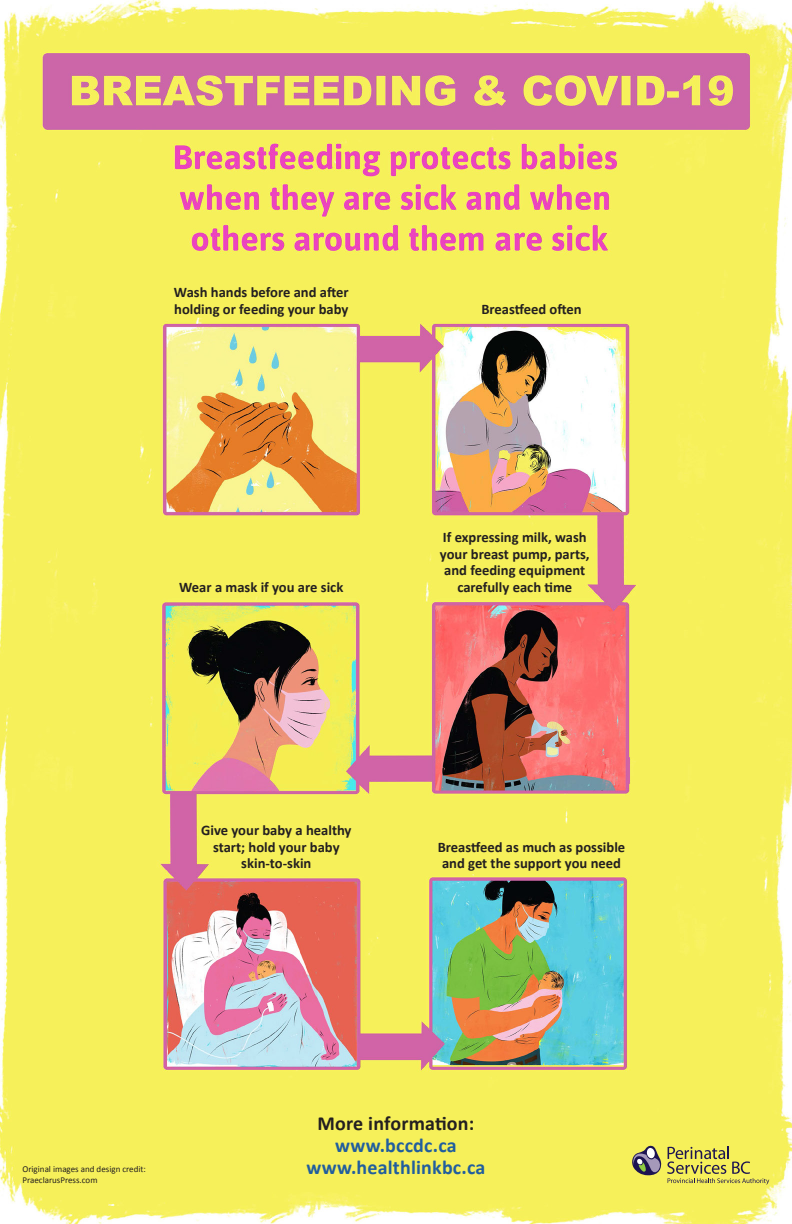
<style>
.page{position:relative;width:792px;height:1224px;background:#fff}
.page>*{position:absolute;margin:0;border:0;box-sizing:border-box;transform-origin:0 0}
.Info_text{font:700 20px/22px "Calibri";letter-spacing:.01em;color:#231f20;text-align:center}
.Info_text-2{font:700 20px "Calibri";letter-spacing:.01em;color:#215e9e}
.Body_text{font:700 14.6px/16.5px "Calibri";color:#231f20}
.Credit_text{font:9px "Calibri";color:#231f20}
.s1{color:#215e9e}
</style>
<div class="page">
<img style="left:0;top:0;width:792px;height:1224px">
<svg style="left:630px;top:1145px;width:139px;height:40px;background:#cbc55d"></svg>
<p class="Body_text" style="left:174px;top:284px;width:176px">Wash hands before and after holding or feeding your baby</p>
<p class="Body_text" style="left:179px;top:579px;width:166px">Wear a mask if you are sick</p>
<p class="Body_text" style="left:481px;top:300px;width:102px">Breastfeed often</p>
<p class="Body_text" style="left:440px;top:529px;width:151px;text-align:center">If expressing milk, wash your breast pump, parts, and feeding equipment carefully each time</p>
<p class="Body_text" style="left:201px;top:822px;width:152px;text-align:center">Give your baby a healthy start; hold your baby skin-to-skin</p>
<p class="Body_text" style="left:438px;top:838px;width:189px">Breastfeed as much as possible and get the support you need</p>
<p class="Info_text" style="left:318px;top:1112px;width:158px">More information: <span class="s1">www.bccdc.ca</span></p>
<p class="Credit_text" style="left:22px;top:1164px;width:125px">Original images and design credit:</p>
<p class="Info_text-2" style="left:307px;top:1155px;width:180px">www.healthlinkbc.ca</p>
<p class="Credit_text" style="left:22px;top:1175px;width:77px">PraeclarusPress.com</p>
</div>
